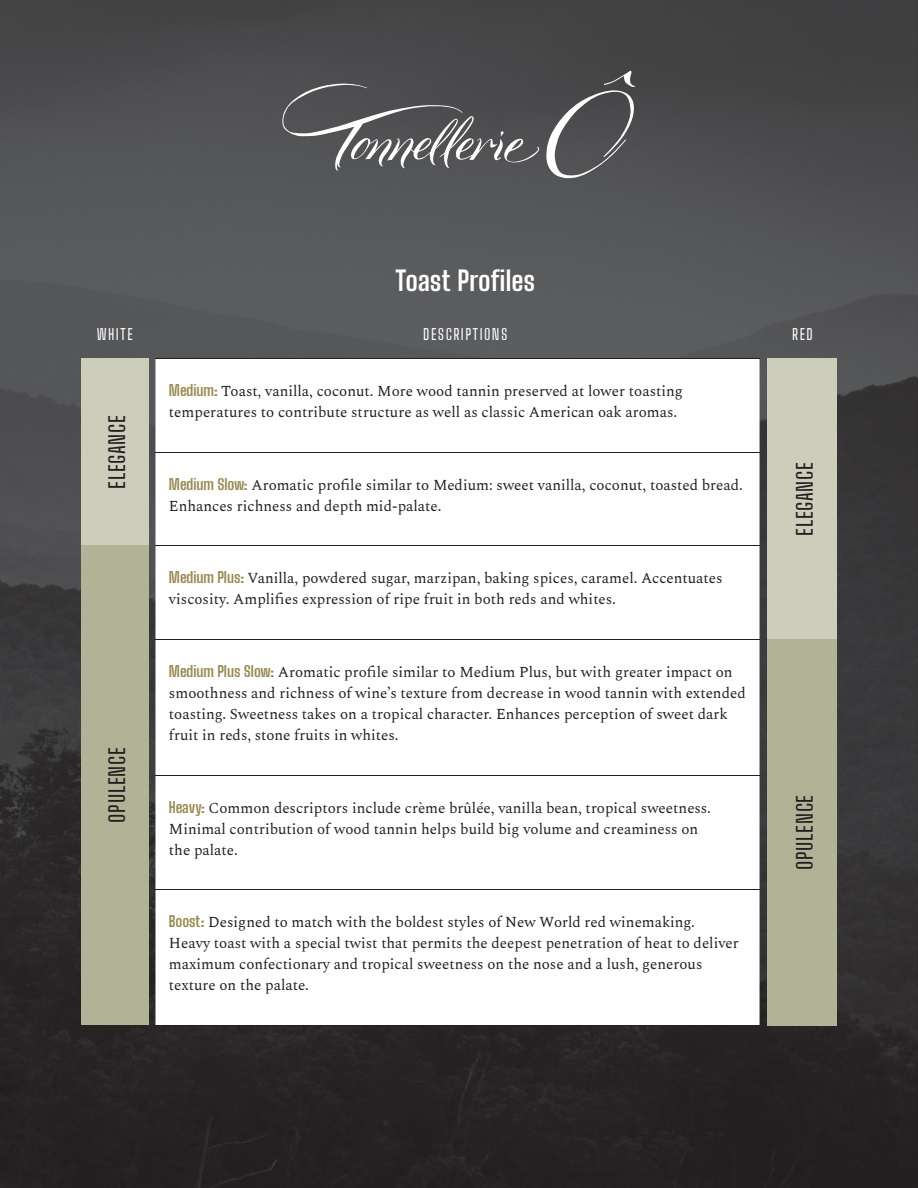
<style>
.page{position:relative;width:918px;height:1188px;background:#fff}
.page>*{position:absolute;margin:0;border:0;box-sizing:border-box;transform-origin:0 0}
.t1{font:700 27px "Big Shoulders Text";letter-spacing:-.005em;color:#fff}
.t2{font:500 21px "Big Shoulders Text";letter-spacing:.03em;color:#231f20}
.t3{font:15px/21px "Spectral";color:#231f20}
.t4{font:15px "Big Shoulders Text";letter-spacing:.095em;color:#fff}
.s1{font-family:"Big Shoulders Text";font-weight:700;color:#988a53}
</style>
<div class="page">
<img style="left:0;top:0;width:918px;height:1188px">
<svg style="left:155px;top:360px;width:605px;height:665px"></svg>
<hr style="left:155px;top:359px;width:605px;height:1px;background:#231f20">
<hr style="left:155px;top:452px;width:605px;height:1px;background:#231f20">
<hr style="left:155px;top:546px;width:605px;height:1px;background:#231f20">
<hr style="left:155px;top:639px;width:605px;height:1px;background:#231f20">
<hr style="left:155px;top:775px;width:605px;height:1px;background:#231f20">
<hr style="left:155px;top:889px;width:605px;height:1px;background:#231f20">
<hr style="left:155px;top:1025px;width:605px;height:1px;background:#231f20">
<div style="left:81px;top:358px;width:67px;height:187px;background:#cccdbb"></div>
<div style="left:768px;top:358px;width:69px;height:281px;background:#cccdbb"></div>
<div style="left:81px;top:545px;width:67px;height:480px;background:#b0b396"></div>
<div style="left:768px;top:639px;width:69px;height:387px;background:#b0b396"></div>
<svg style="left:282px;top:71px;width:354px;height:108px;background:#5e5f60"></svg>
<h1 class="t1" style="left:395px;top:261px;width:142px">Toast Profiles</h1>
<p class="t4" style="left:97px;top:325px;width:38px">WHITE</p>
<p class="t4" style="left:423px;top:325px;width:86px">DESCRIPTIONS</p>
<p class="t4" style="left:792px;top:325px;width:22px">RED</p>
<h2 class="t2" style="left:103px;top:489px;width:75px;rotate:-90deg">ELEGANCE</h2>
<h2 class="t2" style="left:103px;top:823px;width:77px;rotate:-90deg">OPULENCE</h2>
<p class="t3" style="left:169px;top:380px;width:515px"><span class="s1">Medium:</span> Toast, vanilla, coconut. More wood tannin preserved at lower toasting temperatures to contribute structure as well as classic American oak aromas.</p>
<p class="t3" style="left:169px;top:473px;width:576px"><span class="s1">Medium Slow:</span> Aromatic profile similar to Medium: sweet vanilla, coconut, toasted bread.<br>Enhances richness and depth mid-palate.</p>
<p class="t3" style="left:169px;top:567px;width:555px"><span class="s1">Medium Plus:</span> Vanilla, powdered sugar, marzipan, baking spices, caramel. Accentuates viscosity. Amplifies expression of ripe fruit in both reds and whites.</p>
<p class="t3" style="left:169px;top:660px;width:578px"><span class="s1">Medium Plus Slow:</span> Aromatic profile similar to Medium Plus, but with greater impact on smoothness and richness of wine’s texture from decrease in wood tannin with extended toasting. Sweetness takes on a tropical character. Enhances perception of sweet dark fruit in reds, stone fruits in whites.</p>
<p class="t3" style="left:169px;top:796px;width:544px"><span class="s1">Heavy:</span> Common descriptors include crème brûlée, vanilla bean, tropical sweetness.<br>Minimal contribution of wood tannin helps build big volume and creaminess on the palate.</p>
<p class="t3" style="left:169px;top:911px;width:571px"><span class="s1">Boost:</span> Designed to match with the boldest styles of New World red winemaking.<br>Heavy toast with a special twist that permits the deepest penetration of heat to deliver maximum confectionary and tropical sweetness on the nose and a lush, generous texture on the palate.</p>
<h2 class="t2" style="left:791px;top:536px;width:75px;rotate:-90deg">ELEGANCE</h2>
<h2 class="t2" style="left:791px;top:870px;width:77px;rotate:-90deg">OPULENCE</h2>
</div>
